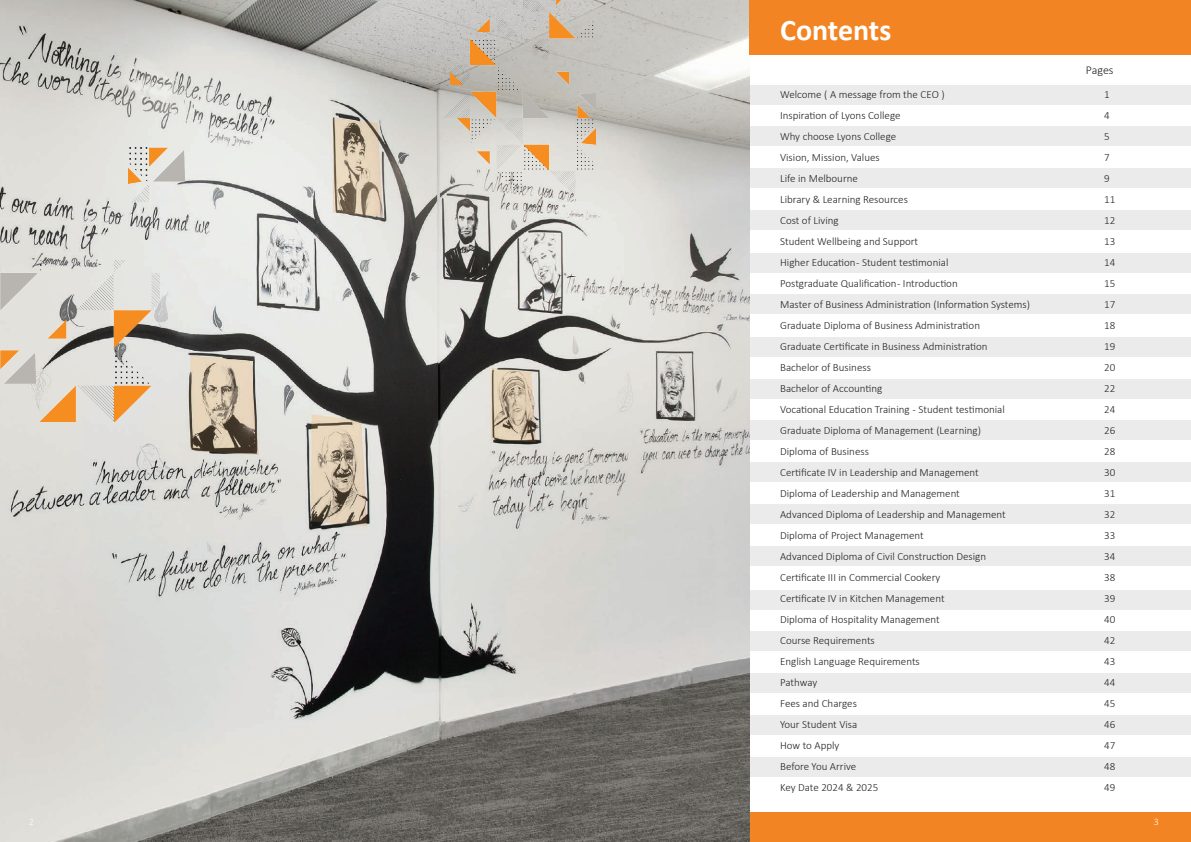
<style>
.page{position:relative;width:1191px;height:842px;background:#fff}
.page>*{position:absolute;margin:0;border:0;box-sizing:border-box;transform-origin:0 0}
.t1{font:700 30px "Calibri";color:#fff}
.t2{font:300 12px "Calibri";letter-spacing:-.005em;color:#231f20}
.t3{font:300 11px "Calibri";color:#231f20}
.t4{font:300 10px "Calibri";color:#fff}
</style>
<div class="page">
<img style="left:0;top:0;width:799px;height:842px">
<div style="left:750px;top:1px;width:440px;height:840px;background:#fff"></div>
<img style="left:0;top:260px;width:160px;height:161px">
<img style="left:129px;top:144px;width:74px;height:57px">
<img style="left:373px;top:0;width:222px;height:195px">
<div style="left:750px;top:85px;width:440px;height:20px;background:#ecebeb"></div>
<div style="left:750px;top:126px;width:440px;height:20px;background:#ecebeb"></div>
<div style="left:750px;top:168px;width:440px;height:19px;background:#ecebeb"></div>
<div style="left:750px;top:210px;width:440px;height:20px;background:#ecebeb"></div>
<div style="left:750px;top:253px;width:440px;height:20px;background:#ecebeb"></div>
<div style="left:750px;top:294px;width:440px;height:20px;background:#ecebeb"></div>
<div style="left:750px;top:337px;width:440px;height:20px;background:#ecebeb"></div>
<div style="left:750px;top:379px;width:440px;height:20px;background:#ecebeb"></div>
<div style="left:750px;top:420px;width:440px;height:20px;background:#ecebeb"></div>
<div style="left:750px;top:462px;width:440px;height:20px;background:#ecebeb"></div>
<div style="left:750px;top:504px;width:440px;height:20px;background:#ecebeb"></div>
<div style="left:750px;top:546px;width:440px;height:20px;background:#ecebeb"></div>
<div style="left:750px;top:590px;width:440px;height:19px;background:#ecebeb"></div>
<div style="left:750px;top:631px;width:440px;height:20px;background:#ecebeb"></div>
<div style="left:750px;top:673px;width:440px;height:20px;background:#ecebeb"></div>
<div style="left:750px;top:715px;width:440px;height:20px;background:#ecebeb"></div>
<div style="left:750px;top:757px;width:440px;height:19px;background:#ecebeb"></div>
<div style="left:749px;top:1px;width:441px;height:54px;background:#f38423"></div>
<div style="left:750px;top:812px;width:440px;height:30px;background:#f38423"></div>
<p class="t1" style="left:780px;top:9px;width:113px">Contents</p>
<p class="t2" style="left:1086px;top:63px;width:29px">Pages</p>
<p class="t3" style="left:780px;top:88px;width:166px">Welcome ( A message from the CEO )</p>
<p class="t3" style="left:1104px;top:88px;width:7px">1</p>
<p class="t3" style="left:780px;top:109px;width:122px">Inspiration of Lyons College</p>
<p class="t3" style="left:1104px;top:109px;width:7px">4</p>
<p class="t3" style="left:780px;top:130px;width:118px">Why choose Lyons College</p>
<p class="t3" style="left:1104px;top:130px;width:7px">5</p>
<p class="t3" style="left:780px;top:151px;width:101px">Vision, Mission, Values</p>
<p class="t3" style="left:1104px;top:151px;width:7px">7</p>
<p class="t3" style="left:780px;top:172px;width:79px">Life in Melbourne</p>
<p class="t3" style="left:1104px;top:172px;width:7px">9</p>
<p class="t3" style="left:780px;top:193px;width:129px">Library &amp; Learning Resources</p>
<p class="t3" style="left:1104px;top:193px;width:13px">11</p>
<p class="t3" style="left:780px;top:214px;width:60px">Cost of Living</p>
<p class="t3" style="left:1104px;top:214px;width:13px">12</p>
<p class="t3" style="left:780px;top:235px;width:140px">Student Wellbeing and Support</p>
<p class="t3" style="left:1104px;top:235px;width:13px">13</p>
<p class="t3" style="left:780px;top:256px;width:170px">Higher Education - Student testimonial</p>
<p class="t3" style="left:1104px;top:256px;width:13px">14</p>
<p class="t3" style="left:780px;top:277px;width:179px">Postgraduate Qualification - Introduction</p>
<p class="t3" style="left:1104px;top:277px;width:13px">15</p>
<p class="t3" style="left:780px;top:298px;width:251px">Master of Business Administration (Information Systems)</p>
<p class="t3" style="left:1104px;top:298px;width:13px">17</p>
<p class="t3" style="left:780px;top:319px;width:201px">Graduate Diploma of Business Administration</p>
<p class="t3" style="left:1104px;top:319px;width:13px">18</p>
<p class="t3" style="left:780px;top:340px;width:209px">Graduate Certificate in Business Administration</p>
<p class="t3" style="left:1104px;top:340px;width:13px">19</p>
<p class="t3" style="left:780px;top:361px;width:92px">Bachelor of Business</p>
<p class="t3" style="left:1104px;top:361px;width:13px">20</p>
<p class="t3" style="left:780px;top:382px;width:104px">Bachelor of Accounting</p>
<p class="t3" style="left:1104px;top:382px;width:13px">22</p>
<p class="t3" style="left:780px;top:403px;width:226px">Vocational Education Training - Student testimonial</p>
<p class="t3" style="left:1104px;top:403px;width:13px">24</p>
<p class="t3" style="left:780px;top:424px;width:202px">Graduate Diploma of Management (Learning)</p>
<p class="t3" style="left:1104px;top:424px;width:13px">26</p>
<p class="t3" style="left:780px;top:445px;width:90px">Diploma of Business</p>
<p class="t3" style="left:1104px;top:445px;width:13px">28</p>
<p class="t3" style="left:780px;top:466px;width:200px">Certificate IV in Leadership and Management</p>
<p class="t3" style="left:1104px;top:466px;width:13px">30</p>
<p class="t3" style="left:780px;top:487px;width:181px">Diploma of Leadership and Management</p>
<p class="t3" style="left:1104px;top:487px;width:13px">31</p>
<p class="t3" style="left:780px;top:508px;width:227px">Advanced Diploma of Leadership and Management</p>
<p class="t3" style="left:1104px;top:508px;width:13px">32</p>
<p class="t3" style="left:780px;top:529px;width:145px">Diploma of Project Management</p>
<p class="t3" style="left:1104px;top:529px;width:13px">33</p>
<p class="t3" style="left:780px;top:550px;width:207px">Advanced Diploma of Civil Construction Design</p>
<p class="t3" style="left:1104px;top:550px;width:13px">34</p>
<p class="t3" style="left:780px;top:571px;width:162px">Certificate III in Commercial Cookery</p>
<p class="t3" style="left:1104px;top:571px;width:13px">38</p>
<p class="t3" style="left:780px;top:592px;width:166px">Certificate IV in Kitchen Management</p>
<p class="t3" style="left:1104px;top:592px;width:13px">39</p>
<p class="t3" style="left:780px;top:613px;width:161px">Diploma of Hospitality Management</p>
<p class="t3" style="left:1104px;top:613px;width:13px">40</p>
<p class="t3" style="left:780px;top:634px;width:96px">Course Requirements</p>
<p class="t3" style="left:1104px;top:634px;width:13px">42</p>
<p class="t3" style="left:780px;top:655px;width:141px">English Language Requirements</p>
<p class="t3" style="left:1104px;top:655px;width:13px">43</p>
<p class="t3" style="left:780px;top:676px;width:39px">Pathway</p>
<p class="t3" style="left:1104px;top:676px;width:13px">44</p>
<p class="t3" style="left:780px;top:697px;width:78px">Fees and Charges</p>
<p class="t3" style="left:1104px;top:697px;width:13px">45</p>
<p class="t3" style="left:780px;top:718px;width:79px">Your Student Visa</p>
<p class="t3" style="left:1104px;top:718px;width:13px">46</p>
<p class="t3" style="left:780px;top:739px;width:61px">How to Apply</p>
<p class="t3" style="left:1104px;top:739px;width:13px">47</p>
<p class="t3" style="left:780px;top:760px;width:78px">Before You Arrive</p>
<p class="t3" style="left:1104px;top:760px;width:13px">48</p>
<p class="t3" style="left:780px;top:781px;width:100px">Key Date 2024 &amp; 2025</p>
<p class="t3" style="left:1104px;top:781px;width:13px">49</p>
<p class="t4" style="left:29px;top:815px;width:7px">2</p>
<p class="t4" style="left:1154px;top:815px;width:7px">3</p>
</div>
